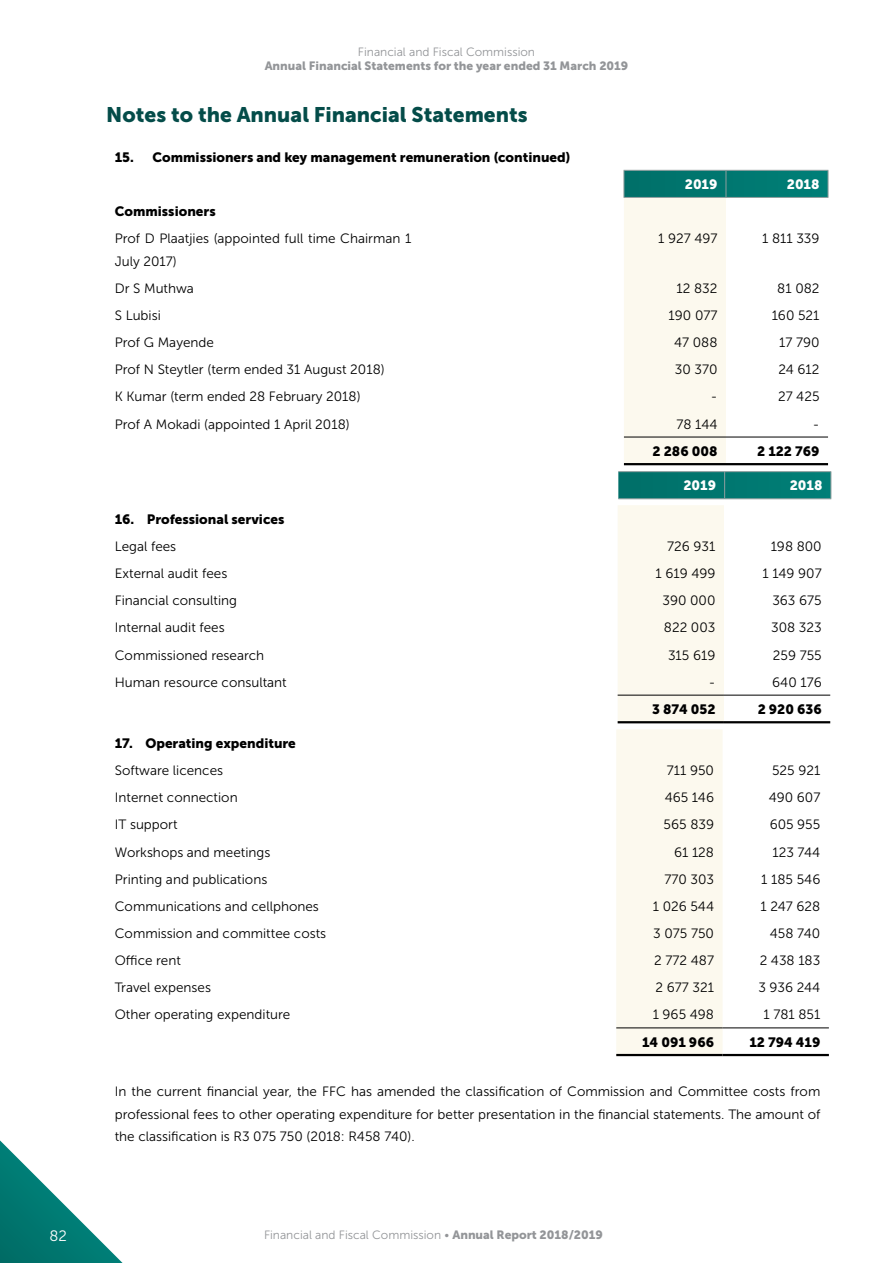
<style>
.page{position:relative;width:893px;height:1263px;background:#fff}
.page>*{position:absolute;margin:0;border:0;box-sizing:border-box;transform-origin:0 0}
.t1{font:21px "Museo Sans 900";color:#044c49}
.t2{font:15px "Museo Sans 300";color:#fff}
.t3{font:13.5px/22.5px "Museo Sans 300";color:#000}
.t4{font:13.5px "Museo Sans 900";color:#000}
.t5{font:13.5px "Museo Sans 900";color:#fff}
.t6{font:12px "Museo Sans 300";color:#939598}
.t7{font:12px "Museo Sans 900";color:#939598}
.s1{font-family:"Museo Sans 900"}
</style>
<div class="page">
<svg style="left:0;top:1140px;width:123px;height:123px"></svg>
<hr style="left:624px;top:463px;width:102px;height:2px;background:#000">
<hr style="left:726px;top:463px;width:102px;height:2px;background:#000">
<svg style="left:624px;top:170px;width:205px;height:294px"></svg>
<hr style="left:624px;top:197px;width:102px;height:1px;background:#8f9e9e">
<hr style="left:726px;top:197px;width:102px;height:1px;background:#8f9e9e">
<hr style="left:618px;top:471px;width:107px;height:1px;background:#8f9e9e">
<hr style="left:725px;top:471px;width:106px;height:1px;background:#8f9e9e">
<div style="left:618px;top:472px;width:214px;height:27px;background:#007770"></div>
<hr style="left:618px;top:498px;width:107px;height:1px;background:#8f9e9e">
<hr style="left:725px;top:498px;width:106px;height:1px;background:#8f9e9e">
<div style="left:618px;top:505px;width:106px;height:216px;background:#fcf9ee"></div>
<hr style="left:618px;top:695px;width:106px;height:1px;background:#000">
<hr style="left:724px;top:695px;width:106px;height:1px;background:#000">
<hr style="left:618px;top:721px;width:106px;height:2px;background:#000">
<hr style="left:724px;top:721px;width:106px;height:2px;background:#000">
<div style="left:616px;top:729px;width:107px;height:325px;background:#fcf9ee"></div>
<hr style="left:616px;top:1027px;width:107px;height:1px;background:#000">
<hr style="left:723px;top:1027px;width:106px;height:1px;background:#000">
<hr style="left:616px;top:1054px;width:107px;height:2px;background:#000">
<hr style="left:723px;top:1054px;width:106px;height:2px;background:#000">
<p class="t6" style="left:358px;top:45px;width:179px">Financial and Fiscal Commission</p>
<p class="t7" style="left:265px;top:59px;width:365px">Annual Financial Statements for the year ended 31 March 2019</p>
<h1 class="t1" style="left:106px;top:103px;width:423px">Notes to the Annual Financial Statements</h1>
<p class="t4" style="left:115px;top:149px;width:457px">15. Commissioners and key management remuneration (continued)</p>
<p class="t5" style="left:685px;top:177px;width:34px">2019</p>
<p class="t5" style="left:787px;top:177px;width:34px">2018</p>
<p class="t4" style="left:115px;top:204px;width:102px">Commissioners</p>
<p class="t3" style="left:115px;top:227px;width:298px">Prof D Plaatjies (appointed full time Chairman 1<br>July 2017)</p>
<p class="t3" style="left:658px;top:227px;width:61px">1 927 497</p>
<p class="t3" style="left:762px;top:227px;width:59px">1 811 339</p>
<p class="t3" style="left:115px;top:277px;width:81px">Dr S Muthwa</p>
<p class="t3" style="left:677px;top:277px;width:42px">12 832</p>
<p class="t3" style="left:777px;top:277px;width:44px">81 082</p>
<p class="t3" style="left:115px;top:304px;width:48px">S Lubisi</p>
<p class="t3" style="left:669px;top:304px;width:50px">190 077</p>
<p class="t3" style="left:772px;top:304px;width:49px">160 521</p>
<p class="t3" style="left:115px;top:331px;width:101px">Prof G Mayende</p>
<p class="t3" style="left:674px;top:331px;width:45px">47 088</p>
<p class="t3" style="left:779px;top:331px;width:42px">17 790</p>
<p class="t3" style="left:115px;top:358px;width:271px">Prof N Steytler (term ended 31 August 2018)</p>
<p class="t3" style="left:675px;top:358px;width:44px">30 370</p>
<p class="t3" style="left:778px;top:358px;width:42px">24 612</p>
<p class="t3" style="left:115px;top:386px;width:247px">K Kumar (term ended 28 February 2018)</p>
<p class="t3" style="left:711px;top:386px;width:8px">-</p>
<p class="t3" style="left:778px;top:386px;width:43px">27 425</p>
<p class="t3" style="left:115px;top:413px;width:236px">Prof A Mokadi (appointed 1 April 2018)</p>
<p class="t3" style="left:676px;top:413px;width:42px">78 144</p>
<p class="t3" style="left:813px;top:413px;width:8px">-</p>
<p class="t4" style="left:653px;top:443px;width:66px">2 286 008</p>
<p class="t4" style="left:757px;top:443px;width:64px">2 122 769</p>
<p class="t5" style="left:683px;top:478px;width:34px">2019</p>
<p class="t5" style="left:790px;top:478px;width:34px">2018</p>
<p class="t4" style="left:115px;top:511px;width:171px">16. Professional services</p>
<p class="t3" style="left:115px;top:535px;width:63px">Legal fees</p>
<p class="t3" style="left:667px;top:535px;width:50px">726 931</p>
<p class="t3" style="left:771px;top:535px;width:53px">198 800</p>
<p class="t3" style="left:115px;top:562px;width:114px">External audit fees</p>
<p class="t3" style="left:655px;top:562px;width:61px">1 619 499</p>
<p class="t3" style="left:763px;top:562px;width:61px">1 149 907</p>
<p class="t3" style="left:115px;top:589px;width:124px">Financial consulting</p>
<p class="t3" style="left:662px;top:589px;width:54px">390 000</p>
<p class="t3" style="left:772px;top:589px;width:51px">363 675</p>
<p class="t3" style="left:115px;top:616px;width:111px">Internal audit fees</p>
<p class="t3" style="left:664px;top:616px;width:53px">822 003</p>
<p class="t3" style="left:771px;top:616px;width:52px">308 323</p>
<p class="t3" style="left:115px;top:644px;width:151px">Commissioned research</p>
<p class="t3" style="left:668px;top:644px;width:49px">315 619</p>
<p class="t3" style="left:773px;top:644px;width:50px">259 755</p>
<p class="t3" style="left:115px;top:671px;width:173px">Human resource consultant</p>
<p class="t3" style="left:709px;top:671px;width:8px">-</p>
<p class="t3" style="left:772px;top:671px;width:51px">640 176</p>
<p class="t4" style="left:652px;top:701px;width:65px">3 874 052</p>
<p class="t4" style="left:758px;top:701px;width:66px">2 920 636</p>
<p class="t4" style="left:115px;top:736px;width:183px">17. Operating expenditure</p>
<p class="t3" style="left:115px;top:759px;width:110px">Software licences</p>
<p class="t3" style="left:667px;top:759px;width:49px">711 950</p>
<p class="t3" style="left:772px;top:759px;width:50px">525 921</p>
<p class="t3" style="left:115px;top:786px;width:124px">Internet connection</p>
<p class="t3" style="left:665px;top:786px;width:51px">465 146</p>
<p class="t3" style="left:769px;top:786px;width:53px">490 607</p>
<p class="t3" style="left:115px;top:814px;width:64px">IT support</p>
<p class="t3" style="left:664px;top:814px;width:52px">565 839</p>
<p class="t3" style="left:770px;top:814px;width:52px">605 955</p>
<p class="t3" style="left:115px;top:841px;width:157px">Workshops and meetings</p>
<p class="t3" style="left:674px;top:841px;width:42px">61 128</p>
<p class="t3" style="left:772px;top:841px;width:49px">123 744</p>
<p class="t3" style="left:115px;top:868px;width:154px">Printing and publications</p>
<p class="t3" style="left:664px;top:868px;width:51px">770 303</p>
<p class="t3" style="left:761px;top:868px;width:61px">1 185 546</p>
<p class="t3" style="left:115px;top:895px;width:206px">Communications and cellphones</p>
<p class="t3" style="left:653px;top:895px;width:63px">1 026 544</p>
<p class="t3" style="left:761px;top:895px;width:61px">1 247 628</p>
<p class="t3" style="left:115px;top:922px;width:213px">Commission and committee costs</p>
<p class="t3" style="left:653px;top:922px;width:62px">3 075 750</p>
<p class="t3" style="left:770px;top:922px;width:52px">458 740</p>
<p class="t3" style="left:115px;top:949px;width:68px">Office rent</p>
<p class="t3" style="left:654px;top:949px;width:61px">2 772 487</p>
<p class="t3" style="left:760px;top:949px;width:62px">2 438 183</p>
<p class="t3" style="left:115px;top:976px;width:98px">Travel expenses</p>
<p class="t3" style="left:656px;top:976px;width:60px">2 677 321</p>
<p class="t3" style="left:758px;top:976px;width:63px">3 936 244</p>
<p class="t3" style="left:115px;top:1003px;width:177px">Other operating expenditure</p>
<p class="t3" style="left:653px;top:1003px;width:63px">1 965 498</p>
<p class="t3" style="left:763px;top:1003px;width:58px">1 781 851</p>
<p class="t4" style="left:642px;top:1034px;width:73px">14 091 966</p>
<p class="t4" style="left:749px;top:1034px;width:73px">12 794 419</p>
<p class="t3" style="left:115px;top:1080px;width:707px;text-align:justify">In the current financial year, the FFC has amended the classification of Commission and Committee costs from professional fees to other operating expenditure for better presentation in the financial statements. The amount of the classification is R3 075 750 (2018: R458 740).</p>
<p class="t2" style="left:50px;top:1228px;width:19px">82</p>
<p class="t6" style="left:264px;top:1228px;width:340px">Financial and Fiscal Commission • <span class="s1">Annual Report 2018/2019</span></p>
</div>
